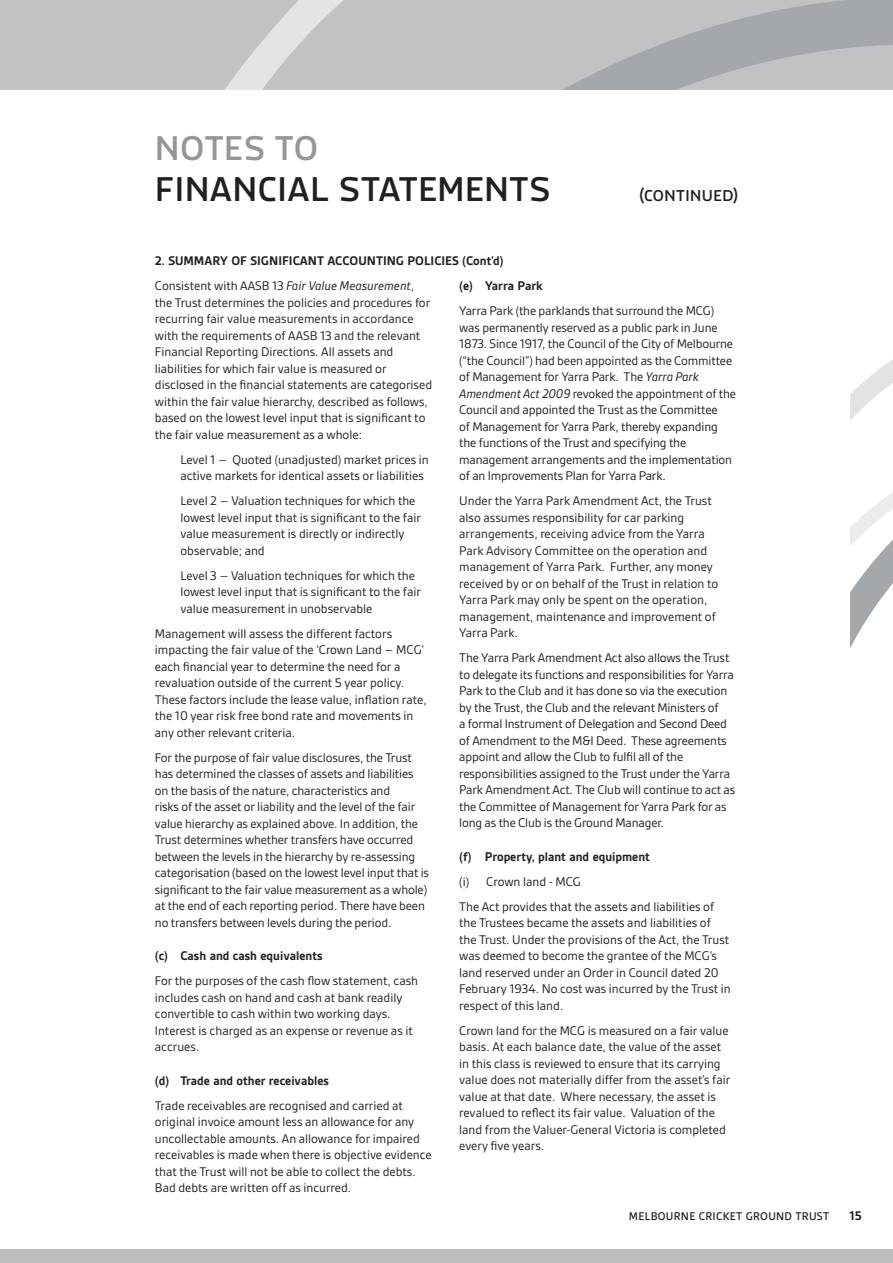
<style>
.page{position:relative;width:893px;height:1263px;background:#fff}
.page>*{position:absolute;margin:0;border:0;box-sizing:border-box;transform-origin:0 0}
.PAGE_TITLES{font:500 36px/40.5px "Macho Modular";letter-spacing:.015em;color:#231f20}
.PAGE_TITLES-2{font:500 16.5px "Macho Modular";letter-spacing:.02em;color:#231f20}
.normal_text{font:13.5px/16.5px "Gesta";color:#231f20}
.Financials_sub_heads{font:700 13.5px "Gesta";color:#231f20}
.t1{font:500 12px "Gesta";letter-spacing:.025em;color:#231f20}
.s1{color:#949698}
.s2{font-style:italic}
</style>
<div class="page">
<div style="left:0;top:1249px;width:893px;height:14px;background:#bcbec0"></div>
<svg style="left:850px;top:359px;width:43px;height:289px"></svg>
<div style="left:0;top:0;width:893px;height:89px;background:#c0c2c4"></div>
<svg style="left:225px;top:51px;width:29px;height:38px"></svg>
<svg style="left:254px;top:0;width:639px;height:89px"></svg>
<p class="PAGE_TITLES" style="left:155px;top:128px;width:397px"><span class="s1">NOTES TO<br></span>FINANCIAL STATEMENTS</p>
<p class="PAGE_TITLES-2" style="left:639px;top:186px;width:100px">(CONTINUED)</p>
<p class="Financials_sub_heads" style="left:155px;top:253px;width:350px">2. SUMMARY OF SIGNIFICANT ACCOUNTING POLICIES (Cont’d)</p>
<p class="normal_text" style="left:155px;top:277px;width:279px">Consistent with AASB 13 <span class="s2">Fair Value Measurement</span>, the Trust determines the policies and procedures for recurring fair value measurements in accordance with the requirements of AASB 13 and the relevant Financial Reporting Directions. All assets and liabilities for which fair value is measured or disclosed in the financial statements are categorised within the fair value hierarchy, described as follows, based on the lowest level input that is significant to the fair value measurement as a whole:</p>
<p class="normal_text" style="left:180px;top:451px;width:250px">Level 1 – Quoted (unadjusted) market prices in active markets for identical assets or liabilities</p>
<p class="normal_text" style="left:180px;top:492px;width:242px">Level 2 – Valuation techniques for which the lowest level input that is significant to the fair value measurement is directly or indirectly observable; and</p>
<p class="normal_text" style="left:180px;top:567px;width:242px">Level 3 – Valuation techniques for which the lowest level input that is significant to the fair value measurement in unobservable</p>
<p class="normal_text" style="left:155px;top:625px;width:273px">Management will assess the different factors impacting the fair value of the ‘Crown Land – MCG’ each financial year to determine the need for a revaluation outside of the current 5 year policy.<br>These factors include the lease value, inflation rate, the 10 year risk free bond rate and movements in any other relevant criteria.</p>
<p class="normal_text" style="left:155px;top:749px;width:276px">For the purpose of fair value disclosures, the Trust has determined the classes of assets and liabilities on the basis of the nature, characteristics and<br>risks of the asset or liability and the level of the fair value hierarchy as explained above. In addition, the Trust determines whether transfers have occurred between the levels in the hierarchy by re-assessing categorisation (based on the lowest level input that is significant to the fair value measurement as a whole) at the end of each reporting period. There have been no transfers between levels during the period.</p>
<p class="Financials_sub_heads" style="left:155px;top:948px;width:169px">(c) Cash and cash equivalents</p>
<p class="normal_text" style="left:155px;top:972px;width:265px">For the purposes of the cash flow statement, cash includes cash on hand and cash at bank readily convertible to cash within two working days.<br>Interest is charged as an expense or revenue as it accrues.</p>
<p class="Financials_sub_heads" style="left:155px;top:1073px;width:176px">(d) Trade and other receivables</p>
<p class="normal_text" style="left:155px;top:1097px;width:278px">Trade receivables are recognised and carried at original invoice amount less an allowance for any uncollectable amounts. An allowance for impaired receivables is made when there is objective evidence that the Trust will not be able to collect the debts.<br>Bad debts are written off as incurred.</p>
<p class="Financials_sub_heads" style="left:459px;top:278px;width:85px">(e) Yarra Park</p>
<p class="normal_text" style="left:459px;top:302px;width:278px">Yarra Park (the parklands that surround the MCG) was permanently reserved as a public park in June 1873. Since 1917, the Council of the City of Melbourne (“the Council”) had been appointed as the Committee of Management for Yarra Park. The <span class="s2">Yarra Park Amendment Act 2009</span> revoked the appointment of the Council and appointed the Trust as the Committee<br>of Management for Yarra Park, thereby expanding the functions of the Trust and specifying the management arrangements and the implementation of an Improvements Plan for Yarra Park.</p>
<p class="normal_text" style="left:459px;top:492px;width:260px">Under the Yarra Park Amendment Act, the Trust also assumes responsibility for car parking arrangements, receiving advice from the Yarra Park Advisory Committee on the operation and management of Yarra Park. Further, any money received by or on behalf of the Trust in relation to Yarra Park may only be spent on the operation, management, maintenance and improvement of Yarra Park.</p>
<p class="normal_text" style="left:459px;top:649px;width:277px">The Yarra Park Amendment Act also allows the Trust to delegate its functions and responsibilities for Yarra Park to the Club and it has done so via the execution by the Trust, the Club and the relevant Ministers of<br>a formal Instrument of Delegation and Second Deed of Amendment to the M&amp;I Deed. These agreements appoint and allow the Club to fulfil all of the responsibilities assigned to the Trust under the Yarra Park Amendment Act. The Club will continue to act as the Committee of Management for Yarra Park for as long as the Club is the Ground Manager.</p>
<p class="Financials_sub_heads" style="left:459px;top:849px;width:192px">(f) Property, plant and equipment</p>
<p class="normal_text" style="left:459px;top:873px;width:123px">(i) Crown land - MCG</p>
<p class="normal_text" style="left:459px;top:898px;width:273px">The Act provides that the assets and liabilities of the Trustees became the assets and liabilities of the Trust. Under the provisions of the Act, the Trust was deemed to become the grantee of the MCG’s land reserved under an Order in Council dated 20<br>February 1934. No cost was incurred by the Trust in respect of this land.</p>
<p class="normal_text" style="left:459px;top:1022px;width:273px">Crown land for the MCG is measured on a fair value basis. At each balance date, the value of the asset in this class is reviewed to ensure that its carrying value does not materially differ from the asset’s fair value at that date. Where necessary, the asset is revalued to reflect its fair value. Valuation of the land from the Valuer-General Victoria is completed every five years.</p>
<p class="t1" style="left:629px;top:1210px;width:202px">MELBOURNE CRICKET GROUND TRUST</p>
<p class="Financials_sub_heads" style="left:850px;top:1208px;width:14px">15</p>
</div>
